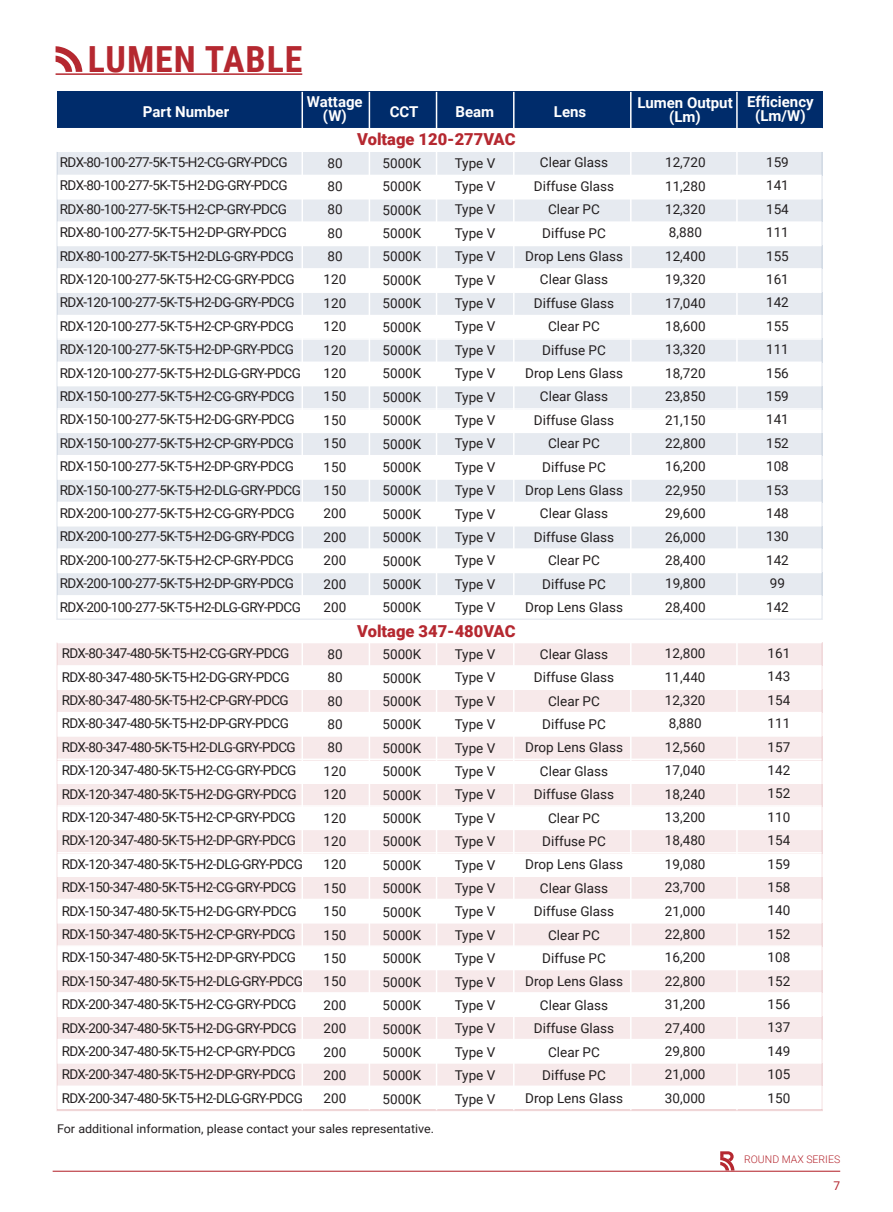
<style>
.page{position:relative;width:893px;height:1212px;background:#fff}
.page>*{position:absolute;margin:0;border:0;box-sizing:border-box;transform-origin:0 0}
.t1{font:700 36px "Roboto Condensed";letter-spacing:.025em;color:#b52830}
.t2{font:900 16.5px "Roboto";color:#b52830}
.t3{font:700 15px/14.2px "Roboto";color:#fff;text-align:center}
.t4{font:13.5px/23.4px "Roboto";letter-spacing:-.04em;color:#231f20}
.t5{font:13.5px/23.4px "Roboto";color:#231f20;text-align:justify}
.t6{font:12px "Roboto";color:#231f20;scale:1.04 1}
.t7{font:12px "Roboto";color:#b52830}
.t8{font:300 10.5px "Roboto";color:#b52830}
</style>
<div class="page">
<hr style="left:53px;top:1171px;width:787px;height:1px;background:#b52830">
<svg style="left:720px;top:1151px;width:14px;height:19px"></svg>
<div style="left:57px;top:92px;width:765px;height:36px;background:#002c6b"></div>
<div style="left:57px;top:128px;width:765px;height:487px;background:#e6eaf0"></div>
<div style="left:57px;top:642px;width:765px;height:468px;background:#f7e9ea"></div>
<div style="left:54px;top:129px;width:776px;height:23px;background:#fff"></div>
<div style="left:54px;top:176px;width:776px;height:22px;background:#fff"></div>
<div style="left:54px;top:222px;width:776px;height:23px;background:#fff"></div>
<div style="left:54px;top:269px;width:776px;height:22px;background:#fff"></div>
<div style="left:54px;top:315px;width:776px;height:23px;background:#fff"></div>
<div style="left:54px;top:363px;width:776px;height:23px;background:#fff"></div>
<div style="left:54px;top:410px;width:776px;height:22px;background:#fff"></div>
<div style="left:54px;top:456px;width:776px;height:23px;background:#fff"></div>
<div style="left:54px;top:503px;width:776px;height:22px;background:#fff"></div>
<div style="left:54px;top:549px;width:776px;height:23px;background:#fff"></div>
<div style="left:54px;top:596px;width:776px;height:22px;background:#fff"></div>
<div style="left:54px;top:666px;width:776px;height:23px;background:#fff"></div>
<div style="left:54px;top:713px;width:776px;height:22px;background:#fff"></div>
<div style="left:54px;top:761px;width:776px;height:22px;background:#fff"></div>
<div style="left:54px;top:807px;width:776px;height:23px;background:#fff"></div>
<div style="left:54px;top:854px;width:776px;height:22px;background:#fff"></div>
<div style="left:54px;top:900px;width:776px;height:23px;background:#fff"></div>
<div style="left:54px;top:947px;width:776px;height:22px;background:#fff"></div>
<div style="left:54px;top:993px;width:776px;height:23px;background:#fff"></div>
<div style="left:54px;top:1040px;width:776px;height:22px;background:#fff"></div>
<div style="left:54px;top:1086px;width:776px;height:23px;background:#fff"></div>
<svg style="left:56px;top:46px;width:26px;height:26px"></svg>
<hr style="left:56px;top:73px;width:246px;height:2px;background:#b52830">
<hr style="left:57px;top:1085px;width:765px;height:2px;background:#fff">
<hr style="left:57px;top:1062px;width:765px;height:2px;background:#fff">
<hr style="left:57px;top:1039px;width:765px;height:1px;background:#fff">
<hr style="left:57px;top:1015px;width:765px;height:2px;background:#fff">
<hr style="left:57px;top:992px;width:765px;height:1px;background:#fff">
<hr style="left:57px;top:969px;width:765px;height:1px;background:#fff">
<hr style="left:57px;top:945px;width:765px;height:2px;background:#fff">
<hr style="left:57px;top:899px;width:765px;height:1px;background:#fff">
<hr style="left:57px;top:875px;width:765px;height:2px;background:#fff">
<hr style="left:57px;top:852px;width:765px;height:1px;background:#fff">
<hr style="left:57px;top:805px;width:765px;height:2px;background:#fff">
<hr style="left:57px;top:758px;width:765px;height:2px;background:#fff">
<hr style="left:57px;top:735px;width:765px;height:2px;background:#fff">
<hr style="left:57px;top:712px;width:765px;height:1px;background:#fff">
<hr style="left:57px;top:688px;width:765px;height:2px;background:#fff">
<hr style="left:57px;top:665px;width:765px;height:2px;background:#fff">
<hr style="left:57px;top:595px;width:765px;height:2px;background:#fff">
<hr style="left:57px;top:572px;width:765px;height:1px;background:#fff">
<hr style="left:57px;top:548px;width:765px;height:2px;background:#fff">
<hr style="left:57px;top:525px;width:765px;height:1px;background:#fff">
<hr style="left:57px;top:502px;width:765px;height:1px;background:#fff">
<hr style="left:57px;top:478px;width:765px;height:2px;background:#fff">
<hr style="left:57px;top:455px;width:765px;height:1px;background:#fff">
<hr style="left:57px;top:432px;width:765px;height:1px;background:#fff">
<hr style="left:57px;top:408px;width:765px;height:2px;background:#fff">
<hr style="left:57px;top:361px;width:765px;height:2px;background:#fff">
<hr style="left:57px;top:338px;width:765px;height:2px;background:#fff">
<hr style="left:57px;top:291px;width:765px;height:2px;background:#fff">
<hr style="left:57px;top:268px;width:765px;height:2px;background:#fff">
<hr style="left:57px;top:245px;width:765px;height:1px;background:#fff">
<hr style="left:57px;top:221px;width:765px;height:2px;background:#fff">
<hr style="left:57px;top:198px;width:765px;height:2px;background:#fff">
<hr style="left:57px;top:175px;width:765px;height:1px;background:#fff">
<hr style="left:57px;top:128px;width:765px;height:1px;background:#fff">
<hr style="left:736px;top:92px;width:2px;height:504px;background:#fff">
<hr style="left:630px;top:92px;width:2px;height:504px;background:#fff">
<hr style="left:513px;top:92px;width:1px;height:504px;background:#fff">
<hr style="left:436px;top:92px;width:1px;height:504px;background:#fff">
<hr style="left:369px;top:92px;width:1px;height:504px;background:#fff">
<hr style="left:302px;top:92px;width:1px;height:504px;background:#fff">
<hr style="left:736px;top:630px;width:2px;height:480px;background:#fff">
<hr style="left:630px;top:630px;width:2px;height:480px;background:#fff">
<hr style="left:513px;top:630px;width:1px;height:480px;background:#fff">
<hr style="left:436px;top:630px;width:1px;height:480px;background:#fff">
<hr style="left:369px;top:630px;width:1px;height:480px;background:#fff">
<hr style="left:302px;top:630px;width:1px;height:480px;background:#fff">
<h1 class="t1" style="left:88px;top:34px;width:216px">LUMEN TABLE</h1>
<p class="t3" style="left:143px;top:104px;width:88px">Part Number</p>
<p class="t3" style="left:390px;top:104px;width:30px">CCT</p>
<p class="t3" style="left:455px;top:104px;width:40px">Beam</p>
<p class="t3" style="left:554px;top:104px;width:34px">Lens</p>
<p class="t2" style="left:357px;top:128px;width:160px">Voltage 120-277VAC</p>
<p class="t3" style="left:307px;top:94px;width:57px">Wattage (W)</p>
<p class="t3" style="left:637px;top:95px;width:97px">Lumen Output (Lm)</p>
<p class="t3" style="left:747px;top:94px;width:68px">Efficiency (Lm/W)</p>
<p class="t5" style="left:525px;top:150px;width:99px;text-align:center">Clear Glass<br>Diffuse Glass<br>Clear PC<br>Diffuse PC<br>Drop Lens Glass<br>Clear Glass<br>Diffuse Glass<br>Clear PC<br>Diffuse PC<br>Drop Lens Glass<br>Clear Glass<br>Diffuse Glass<br>Clear PC<br>Diffuse PC<br>Drop Lens Glass<br>Clear Glass<br>Diffuse Glass<br>Clear PC<br>Diffuse PC<br>Drop Lens Glass</p>
<p class="t5" style="left:525px;top:642px;width:99px;text-align:center">Clear Glass<br>Diffuse Glass<br>Clear PC<br>Diffuse PC<br>Drop Lens Glass<br>Clear Glass<br>Diffuse Glass<br>Clear PC<br>Diffuse PC<br>Drop Lens Glass<br>Clear Glass<br>Diffuse Glass<br>Clear PC<br>Diffuse PC<br>Drop Lens Glass<br>Clear Glass<br>Diffuse Glass<br>Clear PC<br>Diffuse PC<br>Drop Lens Glass</p>
<p class="t4" style="left:60px;top:150px;width:243px">RDX-80-100-277-5K-T5-H2-CG-GRY-PDCG RDX-80-100-277-5K-T5-H2-DG-GRY-PDCG RDX-80-100-277-5K-T5-H2-CP-GRY-PDCG RDX-80-100-277-5K-T5-H2-DP-GRY-PDCG RDX-80-100-277-5K-T5-H2-DLG-GRY-PDCG RDX-120-100-277-5K-T5-H2-CG-GRY-PDCG RDX-120-100-277-5K-T5-H2-DG-GRY-PDCG RDX-120-100-277-5K-T5-H2-CP-GRY-PDCG RDX-120-100-277-5K-T5-H2-DP-GRY-PDCG RDX-120-100-277-5K-T5-H2-DLG-GRY-PDCG RDX-150-100-277-5K-T5-H2-CG-GRY-PDCG RDX-150-100-277-5K-T5-H2-DG-GRY-PDCG RDX-150-100-277-5K-T5-H2-CP-GRY-PDCG RDX-150-100-277-5K-T5-H2-DP-GRY-PDCG RDX-150-100-277-5K-T5-H2-DLG-GRY-PDCG RDX-200-100-277-5K-T5-H2-CG-GRY-PDCG RDX-200-100-277-5K-T5-H2-DG-GRY-PDCG RDX-200-100-277-5K-T5-H2-CP-GRY-PDCG RDX-200-100-277-5K-T5-H2-DP-GRY-PDCG RDX-200-100-277-5K-T5-H2-DLG-GRY-PDCG</p>
<p class="t4" style="left:62px;top:641px;width:243px">RDX-80-347-480-5K-T5-H2-CG-GRY-PDCG RDX-80-347-480-5K-T5-H2-DG-GRY-PDCG RDX-80-347-480-5K-T5-H2-CP-GRY-PDCG RDX-80-347-480-5K-T5-H2-DP-GRY-PDCG RDX-80-347-480-5K-T5-H2-DLG-GRY-PDCG RDX-120-347-480-5K-T5-H2-CG-GRY-PDCG RDX-120-347-480-5K-T5-H2-DG-GRY-PDCG RDX-120-347-480-5K-T5-H2-CP-GRY-PDCG RDX-120-347-480-5K-T5-H2-DP-GRY-PDCG RDX-120-347-480-5K-T5-H2-DLG-GRY-PDCG RDX-150-347-480-5K-T5-H2-CG-GRY-PDCG RDX-150-347-480-5K-T5-H2-DG-GRY-PDCG RDX-150-347-480-5K-T5-H2-CP-GRY-PDCG RDX-150-347-480-5K-T5-H2-DP-GRY-PDCG RDX-150-347-480-5K-T5-H2-DLG-GRY-PDCG RDX-200-347-480-5K-T5-H2-CG-GRY-PDCG RDX-200-347-480-5K-T5-H2-DG-GRY-PDCG RDX-200-347-480-5K-T5-H2-CP-GRY-PDCG RDX-200-347-480-5K-T5-H2-DP-GRY-PDCG RDX-200-347-480-5K-T5-H2-DLG-GRY-PDCG</p>
<p class="t5" style="left:665px;top:641px;width:42px;text-align:left">12,800<br>11,440<br>12,320<br>8,880<br>12,560<br>17,040<br>18,240<br>13,200<br>18,480<br>19,080<br>23,700<br>21,000<br>22,800<br>16,200<br>22,800<br>31,200<br>27,400<br>29,800<br>21,000<br>30,000</p>
<p class="t5" style="left:767px;top:641px;width:24px">161<br>143<br>154<br>111<br>157<br>142<br>152<br>110<br>154<br>159<br>158<br>140<br>152<br>108<br>152<br>156<br>137<br>149<br>105<br>150</p>
<p class="t5" style="left:665px;top:150px;width:42px;text-align:left">12,720<br>11,280<br>12,320<br>8,880<br>12,400<br>19,320<br>17,040<br>18,600<br>13,320<br>18,720<br>23,850<br>21,150<br>22,800<br>16,200<br>22,950<br>29,600<br>26,000<br>28,400<br>19,800<br>28,400</p>
<p class="t5" style="left:766px;top:150px;width:24px;text-align:left">159<br>141<br>154<br>111<br>155<br>161<br>142<br>155<br>111<br>156<br>159<br>141<br>152<br>108<br>153<br>148<br>130<br>142<br>99<br>142</p>
<p class="t5" style="left:324px;top:150px;width:24px;text-align:left">80<br>80<br>80<br>80<br>80<br>120<br>120<br>120<br>120<br>120<br>150<br>150<br>150<br>150<br>150<br>200<br>200<br>200<br>200<br>200</p>
<p class="t5" style="left:324px;top:642px;width:24px;text-align:left">80<br>80<br>80<br>80<br>80<br>120<br>120<br>120<br>120<br>120<br>150<br>150<br>150<br>150<br>150<br>200<br>200<br>200<br>200<br>200</p>
<p class="t5" style="left:455px;top:151px;width:42px">Type V Type V Type V Type V Type V Type V Type V Type V Type V Type V Type V Type V Type V Type V Type V Type V Type V Type V Type V Type V</p>
<p class="t5" style="left:455px;top:642px;width:42px">Type V Type V Type V Type V Type V Type V Type V Type V Type V Type V Type V Type V Type V Type V Type V Type V Type V Type V Type V Type V</p>
<p class="t5" style="left:382px;top:151px;width:40px">5000K 5000K 5000K 5000K 5000K 5000K 5000K 5000K 5000K 5000K 5000K 5000K 5000K 5000K 5000K 5000K 5000K 5000K 5000K 5000K</p>
<p class="t5" style="left:382px;top:642px;width:40px">5000K 5000K 5000K 5000K 5000K 5000K 5000K 5000K 5000K 5000K 5000K 5000K 5000K 5000K 5000K 5000K 5000K 5000K 5000K 5000K</p>
<p class="t2" style="left:357px;top:620px;width:160px">Voltage 347-480VAC</p>
<p class="t6" style="left:57px;top:1120px;width:364px">For additional information, please contact your sales representative.</p>
<p class="t8" style="left:744px;top:1152px;width:98px">ROUND MAX SERIES</p>
<p class="t7" style="left:833px;top:1177px;width:8px">7</p>
</div>
